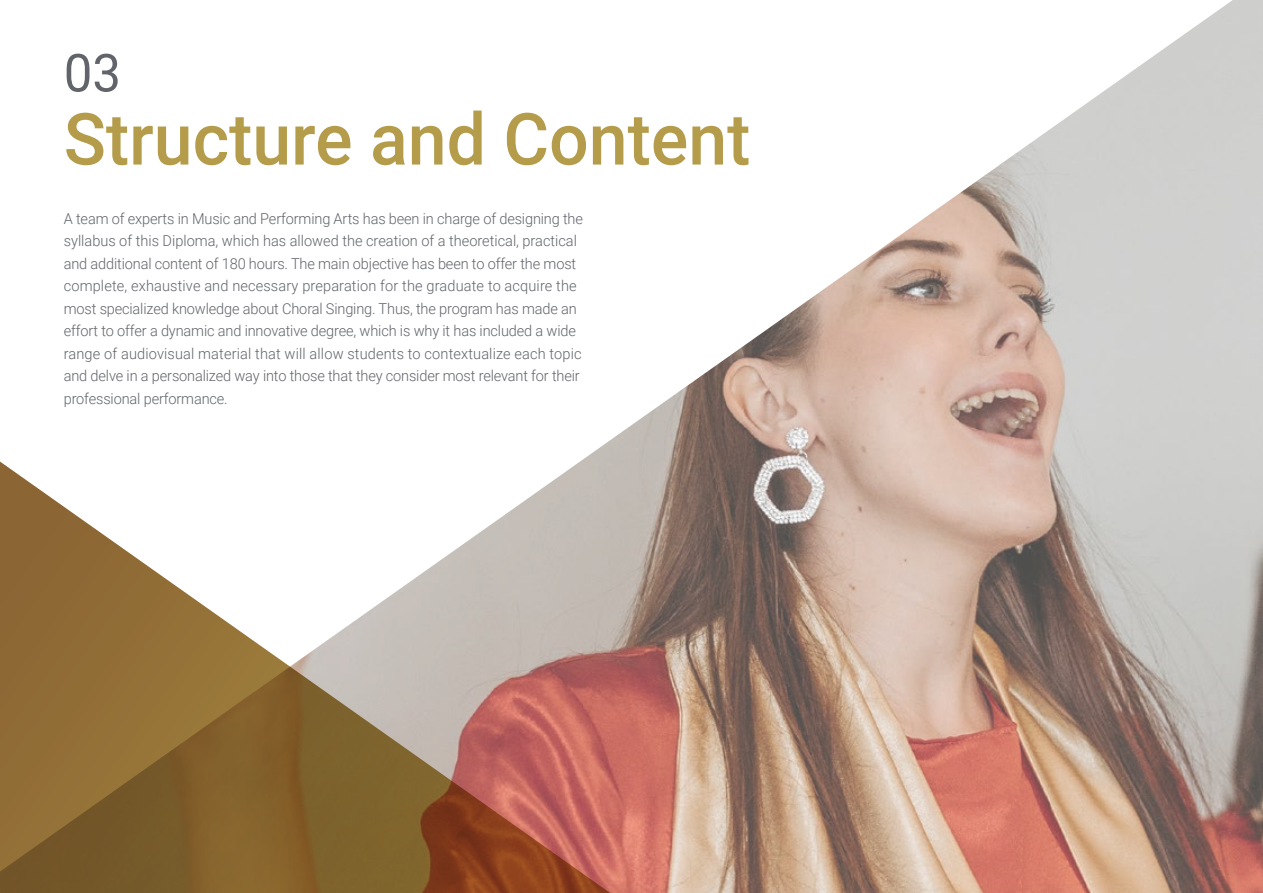
<style>
.page{position:relative;width:1263px;height:893px;background:#fff}
.page>*{position:absolute;margin:0;border:0;box-sizing:border-box;transform-origin:0 0}
.t1{font:500 72px "Roboto";color:#b49c4b}
.t2{font:52.5px "Roboto";color:#61646a}
.t3{font:300 15px/22.5px "Roboto";letter-spacing:-.01em;color:#61646a}
</style>
<div class="page">
<img style="left:602px;top:0;width:661px;height:893px">
<svg style="left:0;top:446px;width:640px;height:447px"></svg>
<h2 class="t2" style="left:64px;top:36px;width:59px">03</h2>
<h1 class="t1" style="left:64px;top:89px;width:688px">Structure and Content</h1>
<p class="t3" style="left:64px;top:207px;width:521px">A team of experts in Music and Performing Arts has been in charge of designing the syllabus of this Diploma, which has allowed the creation of a theoretical, practical and additional content of 180 hours. The main objective has been to offer the most complete, exhaustive and necessary preparation for the graduate to acquire the most specialized knowledge about Choral Singing. Thus, the program has made an effort to offer a dynamic and innovative degree, which is why it has included a wide range of audiovisual material that will allow students to contextualize each topic and delve in a personalized way into those that they consider most relevant for their professional performance.</p>
</div>
